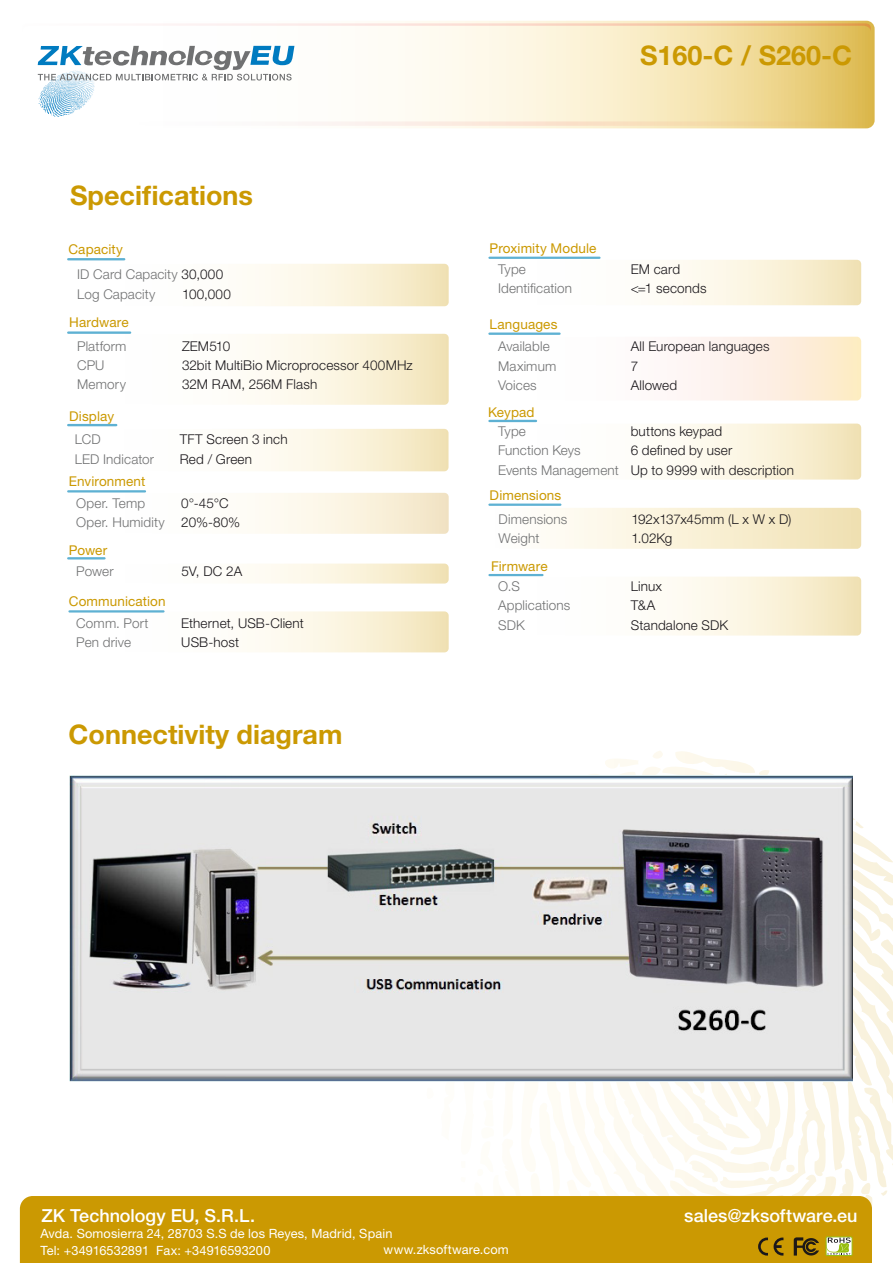
<style>
.page{position:relative;width:893px;height:1263px;background:#fff}
.page>*{position:absolute;margin:0;border:0;box-sizing:border-box;transform-origin:0 0}
.t1{font:700 27px "Helvetica Neue LT Pro";color:#cb9902}
.t2{font:500 18px "Helvetica Neue LT Pro";color:#fff}
.t3{font:300 13.5px/19.2px "Helvetica Neue LT Pro";letter-spacing:.01em;color:#1a171b}
.t4{font:300 13.5px/19.2px "Helvetica Neue LT Pro";letter-spacing:.01em;color:#707172}
.t5{font:13.5px "Helvetica Neue LT Pro";letter-spacing:.01em;color:#cb9902}
.t6{font:300 13.5px "Helvetica Neue LT Pro";letter-spacing:-.015em;color:#1a171b}
.t7{font:12.75px/17.4px "Helvetica Neue LT Pro";letter-spacing:.01em;color:#fff}
.s1{color:#1a171b}
.s2{color:#707172}
</style>
<div class="page">
<svg style="left:660px;top:424px;width:201px;height:56px"></svg>
<svg style="left:37px;top:21px;width:838px;height:106px"></svg>
<svg style="left:37px;top:23px;width:834px;height:9px"></svg>
<svg style="left:37px;top:120px;width:834px;height:9px"></svg>
<svg style="left:413px;top:773px;width:479px;height:431px"></svg>
<svg style="left:38px;top:46px;width:256px;height:35px"></svg>
<svg style="left:255px;top:493px;width:194px;height:41px"></svg>
<svg style="left:546px;top:508px;width:315px;height:41px;background:#f8efd4"></svg>
<svg style="left:76px;top:611px;width:373px;height:41px"></svg>
<svg style="left:247px;top:563px;width:202px;height:21px"></svg>
<svg style="left:489px;top:576px;width:372px;height:60px"></svg>
<svg style="left:683px;top:337px;width:178px;height:64px"></svg>
<svg style="left:247px;top:264px;width:202px;height:42px"></svg>
<svg style="left:247px;top:334px;width:202px;height:71px"></svg>
<hr style="left:68px;top:258px;width:56px;height:2px;background:#5eb1d3">
<hr style="left:69px;top:610px;width:95px;height:2px;background:#5eb1d3">
<hr style="left:489px;top:257px;width:110px;height:2px;background:#5eb1d3">
<hr style="left:489px;top:332px;width:70px;height:3px;background:#5eb1d3">
<hr style="left:489px;top:420px;width:47px;height:2px;background:#5eb1d3">
<hr style="left:489px;top:503px;width:71px;height:3px;background:#5eb1d3">
<hr style="left:489px;top:574px;width:53px;height:2px;background:#5eb1d3">
<hr style="left:68px;top:331px;width:62px;height:3px;background:#5eb1d3">
<hr style="left:68px;top:424px;width:48px;height:2px;background:#5eb1d3">
<hr style="left:68px;top:490px;width:77px;height:2px;background:#5eb1d3">
<hr style="left:68px;top:557px;width:36px;height:2px;background:#5eb1d3">
<svg style="left:660px;top:260px;width:201px;height:45px"></svg>
<div style="left:20px;top:1196px;width:852px;height:67px;background:#cb9902"></div>
<svg style="left:758px;top:1237px;width:10px;height:18px"></svg>
<svg style="left:774px;top:1237px;width:9px;height:18px"></svg>
<svg style="left:794px;top:1237px;width:25px;height:18px"></svg>
<div style="left:826px;top:1237px;width:26px;height:19px;border:1px solid #96bd0d"></div>
<svg style="left:826px;top:1237px;width:25px;height:18px"></svg>
<svg style="left:247px;top:429px;width:202px;height:42px"></svg>
<img style="left:69px;top:775px;width:783px;height:306px">
<h1 class="t1" style="left:70px;top:178px;width:184px">Specifications</h1>
<p class="t5" style="left:68px;top:241px;width:56px">Capacity</p>
<p class="t4" style="left:77px;top:265px;width:148px">ID Card Capacity <span class="s1">30,000<br></span>Log Capacity</p>
<p class="t3" style="left:182px;top:284px;width:50px">100,000</p>
<p class="t5" style="left:69px;top:314px;width:61px">Hardware</p>
<p class="t4" style="left:77px;top:336px;width:51px">Platform</p>
<p class="t3" style="left:182px;top:336px;width:50px">ZEM510</p>
<p class="t4" style="left:77px;top:355px;width:29px">CPU</p>
<p class="t3" style="left:182px;top:355px;width:232px">32bit MultiBio Microprocessor 400MHz</p>
<p class="t4" style="left:77px;top:375px;width:50px">Memory</p>
<p class="t3" style="left:182px;top:375px;width:137px">32M RAM, 256M Flash</p>
<p class="t5" style="left:69px;top:408px;width:46px">Display</p>
<p class="t4" style="left:75px;top:430px;width:27px">LCD</p>
<p class="t3" style="left:180px;top:430px;width:109px">TFT Screen 3 inch</p>
<p class="t4" style="left:75px;top:449px;width:81px">LED Indicator</p>
<p class="t3" style="left:180px;top:449px;width:74px">Red / Green</p>
<p class="t4" style="left:76px;top:493px;width:70px">Oper. Temp</p>
<p class="t5" style="left:69px;top:473px;width:78px">Environment</p>
<p class="t3" style="left:76px;top:493px;width:165px;text-indent:105px">0°-45°C<br><span class="s2">Oper. Humidity</span> 20%-80%</p>
<p class="t5" style="left:69px;top:542px;width:40px">Power</p>
<p class="t4" style="left:76px;top:562px;width:39px">Power</p>
<p class="t3" style="left:181px;top:562px;width:62px">5V, DC 2A</p>
<p class="t5" style="left:69px;top:593px;width:98px">Communication</p>
<p class="t4" style="left:76px;top:613px;width:74px">Comm. Port</p>
<p class="t3" style="left:181px;top:613px;width:124px">Ethernet, USB-Client</p>
<p class="t4" style="left:76px;top:632px;width:56px">Pen drive</p>
<p class="t3" style="left:181px;top:632px;width:59px">USB-host</p>
<h1 class="t1" style="left:69px;top:717px;width:275px">Connectivity diagram</h1>
<h1 class="t1" style="left:640px;top:39px;width:214px">S160-C / S260-C</h1>
<p class="t5" style="left:490px;top:241px;width:108px">Proximity Module</p>
<p class="t4" style="left:498px;top:259px;width:29px">Type</p>
<p class="t3" style="left:631px;top:259px;width:51px">EM card</p>
<p class="t4" style="left:498px;top:278px;width:76px">Identification</p>
<p class="t3" style="left:631px;top:278px;width:77px">&lt;=1 seconds</p>
<p class="t5" style="left:490px;top:316px;width:69px">Languages</p>
<p class="t4" style="left:498px;top:337px;width:53px">Available</p>
<p class="t3" style="left:631px;top:337px;width:140px">All European languages</p>
<p class="t4" style="left:498px;top:356px;width:60px">Maximum</p>
<p class="t3" style="left:631px;top:356px;width:9px">7</p>
<p class="t4" style="left:498px;top:375px;width:40px">Voices</p>
<p class="t3" style="left:631px;top:375px;width:48px">Allowed</p>
<p class="t5" style="left:488px;top:404px;width:48px">Keypad</p>
<p class="t4" style="left:498px;top:421px;width:29px">Type</p>
<p class="t3" style="left:631px;top:421px;width:93px">buttons keypad</p>
<p class="t4" style="left:498px;top:441px;width:84px">Function Keys</p>
<p class="t3" style="left:498px;top:441px;width:297px;text-indent:133px">6 defined by user<br><span class="s2">Events Management</span> Up to 9999 with description</p>
<p class="t5" style="left:490px;top:487px;width:73px">Dimensions</p>
<p class="t4" style="left:499px;top:509px;width:70px">Dimensions</p>
<p class="t6" style="left:631px;top:511px;width:162px">192x137x45mm (L x W x D)</p>
<p class="t4" style="left:499px;top:528px;width:42px">Weight</p>
<p class="t3" style="left:631px;top:528px;width:43px">1.02Kg</p>
<p class="t5" style="left:491px;top:558px;width:58px">Firmware</p>
<p class="t4" style="left:498px;top:577px;width:23px">O.S</p>
<p class="t3" style="left:631px;top:577px;width:33px">Linux</p>
<p class="t4" style="left:498px;top:596px;width:74px">Applications</p>
<p class="t3" style="left:631px;top:596px;width:26px">T&amp;A</p>
<p class="t4" style="left:498px;top:615px;width:28px">SDK</p>
<p class="t3" style="left:631px;top:615px;width:99px">Standalone SDK</p>
<h2 class="t2" style="left:42px;top:1204px;width:215px">ZK Technology EU, S.R.L.</h2>
<h2 class="t2" style="left:684px;top:1204px;width:175px">sales@zksoftware.eu</h2>
<p class="t7" style="left:40px;top:1224px;width:354px">Avda. Somosierra 24, 28703 S.S de los Reyes, Madrid, Spain<br>Tel: +34916532891 Fax: +34916593200</p>
<p class="t7" style="left:384px;top:1240px;width:127px">www.zksoftware.com</p>
</div>
